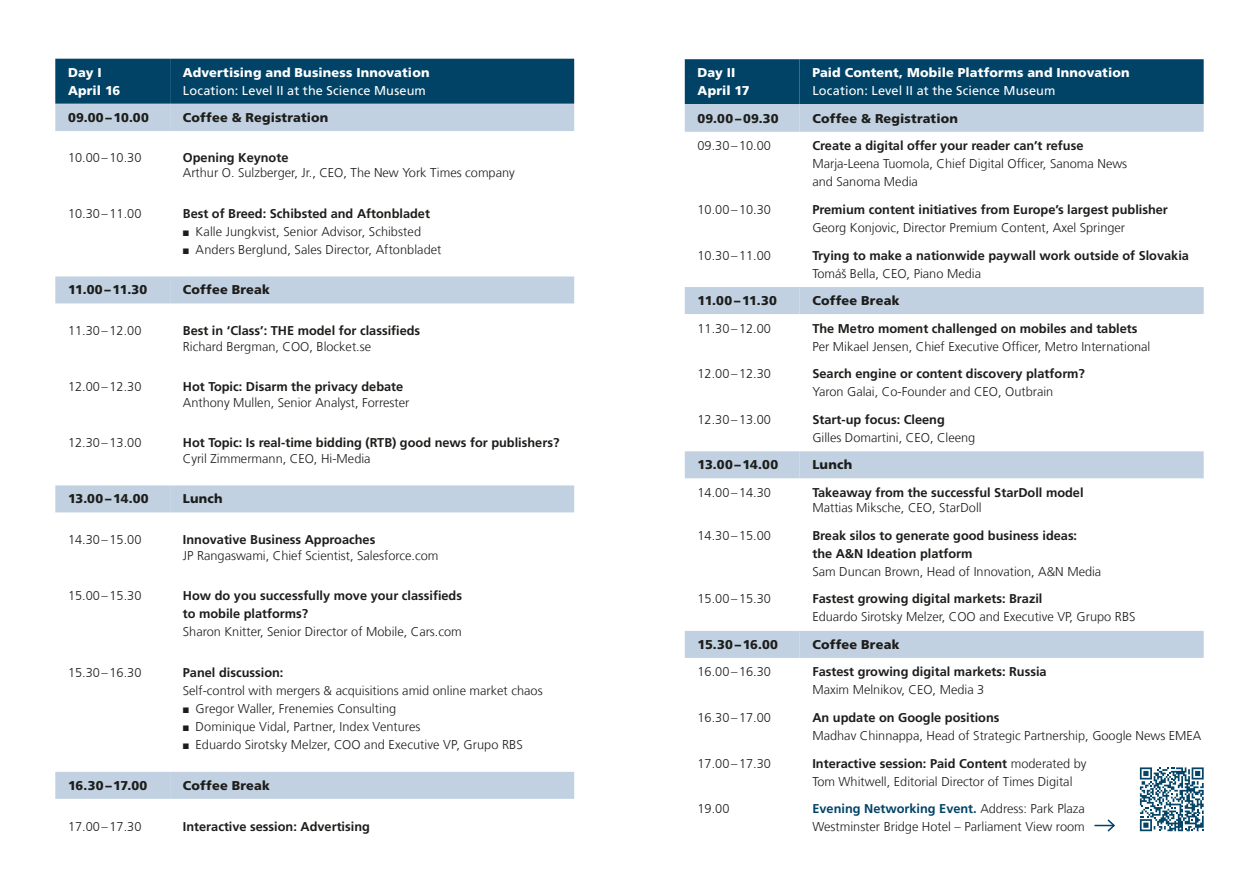
<style>
.page{position:relative;width:1259px;height:893px;background:#fff}
.page>*{position:absolute;margin:0;border:0;box-sizing:border-box;transform-origin:0 0}
.t1{font:300 12.75px/18px "Frutiger LT Com";color:#1d1d1b}
.t2{font:700 12.75px/18px "Frutiger LT Com";color:#1d1d1b}
.t3{font:900 12.75px "Frutiger LT Com";letter-spacing:.015em;color:#1d1d1b}
.t4{font:900 12.75px/18px "Frutiger LT Com";letter-spacing:.01em;color:#fff}
.t5{font:12.75px "Frutiger LT Com";letter-spacing:.01em;color:#fff}
.s1{font-weight:700}
.s2{font-weight:700;color:#004366}
</style>
<div class="page">
<div style="left:55px;top:59px;width:115px;height:45px;background:#004366"></div>
<div style="left:170px;top:59px;width:404px;height:45px;background:#004366"></div>
<div style="left:55px;top:104px;width:115px;height:27px;background:#c1d1e1"></div>
<div style="left:170px;top:104px;width:404px;height:27px;background:#c1d1e1"></div>
<div style="left:55px;top:276px;width:115px;height:27px;background:#c1d1e1"></div>
<div style="left:170px;top:276px;width:404px;height:27px;background:#c1d1e1"></div>
<div style="left:55px;top:485px;width:115px;height:27px;background:#c1d1e1"></div>
<div style="left:170px;top:485px;width:404px;height:27px;background:#c1d1e1"></div>
<div style="left:55px;top:772px;width:115px;height:27px;background:#c1d1e1"></div>
<div style="left:170px;top:772px;width:404px;height:27px;background:#c1d1e1"></div>
<div style="left:685px;top:59px;width:114px;height:45px;background:#004366"></div>
<div style="left:799px;top:59px;width:404px;height:45px;background:#004366"></div>
<div style="left:685px;top:105px;width:114px;height:27px;background:#c1d1e1"></div>
<div style="left:799px;top:105px;width:404px;height:27px;background:#c1d1e1"></div>
<div style="left:685px;top:287px;width:114px;height:27px;background:#c1d1e1"></div>
<div style="left:799px;top:287px;width:404px;height:27px;background:#c1d1e1"></div>
<div style="left:685px;top:451px;width:114px;height:27px;background:#c1d1e1"></div>
<div style="left:799px;top:451px;width:404px;height:27px;background:#c1d1e1"></div>
<div style="left:685px;top:631px;width:114px;height:27px;background:#c1d1e1"></div>
<div style="left:799px;top:631px;width:404px;height:27px;background:#c1d1e1"></div>
<svg style="left:1140px;top:767px;width:63px;height:64px"></svg>
<svg style="left:1094px;top:819px;width:21px;height:13px"></svg>
<p class="t4" style="left:68px;top:63px;width:54px">Day I<br>April 16</p>
<p class="t4" style="left:183px;top:63px;width:248px">Advertising and Business Innovation</p>
<p class="t5" style="left:183px;top:83px;width:244px">Location: Level II at the Science Museum</p>
<p class="t4" style="left:697px;top:64px;width:54px">Day II<br>April 17</p>
<p class="t4" style="left:812px;top:64px;width:319px">Paid Content, Mobile Platforms and Innovation</p>
<p class="t5" style="left:812px;top:83px;width:244px">Location: Level II at the Science Museum</p>
<p class="t3" style="left:68px;top:110px;width:82px">09.00–10.00</p>
<p class="t3" style="left:183px;top:110px;width:147px">Coffee &amp; Registration</p>
<p class="t1" style="left:68px;top:148px;width:75px">10.00 – 10.30</p>
<p class="t2" style="left:183px;top:148px;width:107px">Opening Keynote</p>
<p class="t1" style="left:183px;top:164px;width:333px">Arthur O. Sulzberger, Jr., CEO, The New York Times company</p>
<p class="t1" style="left:68px;top:204px;width:75px">10.30 – 11.00</p>
<p class="t2" style="left:183px;top:204px;width:249px">Best of Breed: Schibsted and Aftonbladet</p>
<p class="t1" style="left:196px;top:222px;width:247px">Kalle Jungkvist, Senior Advisor, Schibsted<br>Anders Berglund, Sales Director, Aftonbladet</p>
<p class="t3" style="left:68px;top:282px;width:81px">11.00–11.30</p>
<p class="t3" style="left:183px;top:282px;width:89px">Coffee Break</p>
<p class="t1" style="left:68px;top:322px;width:75px">11.30 – 12.00</p>
<p class="t2" style="left:183px;top:322px;width:239px">Best in ‘Class’: THE model for classifieds</p>
<p class="t1" style="left:183px;top:337px;width:190px">Richard Bergman, COO, Blocket.se</p>
<p class="t1" style="left:68px;top:378px;width:75px">12.00 – 12.30</p>
<p class="t2" style="left:183px;top:378px;width:222px">Hot Topic: Disarm the privacy debate</p>
<p class="t1" style="left:183px;top:393px;width:228px">Anthony Mullen, Senior Analyst, Forrester</p>
<p class="t1" style="left:68px;top:434px;width:75px">12.30 – 13.00</p>
<p class="t2" style="left:183px;top:434px;width:378px">Hot Topic: Is real-time bidding (RTB) good news for publishers?</p>
<p class="t1" style="left:183px;top:449px;width:189px">Cyril Zimmermann, CEO, Hi-Media</p>
<p class="t3" style="left:68px;top:491px;width:82px">13.00–14.00</p>
<p class="t3" style="left:183px;top:491px;width:41px">Lunch</p>
<p class="t1" style="left:68px;top:531px;width:75px">14.30 – 15.00</p>
<p class="t2" style="left:183px;top:531px;width:194px">Innovative Business Approaches</p>
<p class="t1" style="left:183px;top:546px;width:257px">JP Rangaswami, Chief Scientist, Salesforce.com</p>
<p class="t1" style="left:68px;top:587px;width:75px">15.00 – 15.30</p>
<p class="t2" style="left:183px;top:587px;width:281px">How do you successfully move your classifieds to mobile platforms?</p>
<p class="t1" style="left:183px;top:623px;width:280px">Sharon Knitter, Senior Director of Mobile, Cars.com</p>
<p class="t1" style="left:68px;top:664px;width:75px">15.30 – 16.30</p>
<p class="t2" style="left:183px;top:664px;width:102px">Panel discussion:</p>
<p class="t1" style="left:196px;top:682px;width:348px;text-indent:-13px">Self-control with mergers &amp; acquisitions amid online market chaos Gregor Waller, Frenemies Consulting<br>Dominique Vidal, Partner, Index Ventures<br>Eduardo Sirotsky Melzer, COO and Executive VP, Grupo RBS</p>
<p class="t3" style="left:68px;top:778px;width:81px">16.30–17.00</p>
<p class="t3" style="left:183px;top:778px;width:89px">Coffee Break</p>
<p class="t1" style="left:68px;top:817px;width:75px">17.00 – 17.30</p>
<p class="t2" style="left:183px;top:817px;width:189px">Interactive session: Advertising</p>
<p class="t3" style="left:697px;top:111px;width:83px">09.00–09.30</p>
<p class="t3" style="left:812px;top:111px;width:147px">Coffee &amp; Registration</p>
<p class="t1" style="left:697px;top:137px;width:75px">09.30 – 10.00</p>
<p class="t2" style="left:812px;top:137px;width:272px">Create a digital offer your reader can’t refuse</p>
<p class="t1" style="left:812px;top:155px;width:316px">Marja-Leena Tuomola, Chief Digital Officer, Sanoma News and Sanoma Media</p>
<p class="t1" style="left:697px;top:201px;width:75px">10.00 – 10.30</p>
<p class="t2" style="left:812px;top:201px;width:357px">Premium content initiatives from Europe’s largest publisher</p>
<p class="t1" style="left:812px;top:219px;width:314px">Georg Konjovic, Director Premium Content, Axel Springer</p>
<p class="t1" style="left:697px;top:246px;width:75px">10.30 – 11.00</p>
<p class="t2" style="left:812px;top:246px;width:378px">Trying to make a nationwide paywall work outside of Slovakia</p>
<p class="t1" style="left:812px;top:264px;width:170px">Tomáš Bella, CEO, Piano Media</p>
<p class="t3" style="left:697px;top:293px;width:81px">11.00–11.30</p>
<p class="t3" style="left:812px;top:293px;width:89px">Coffee Break</p>
<p class="t1" style="left:697px;top:319px;width:75px">11.30 – 12.00</p>
<p class="t2" style="left:812px;top:319px;width:326px">The Metro moment challenged on mobiles and tablets</p>
<p class="t1" style="left:812px;top:337px;width:339px">Per Mikael Jensen, Chief Executive Officer, Metro International</p>
<p class="t1" style="left:697px;top:365px;width:75px">12.00 – 12.30</p>
<p class="t2" style="left:812px;top:365px;width:274px">Search engine or content discovery platform?</p>
<p class="t1" style="left:812px;top:383px;width:242px">Yaron Galai, Co-Founder and CEO, Outbrain</p>
<p class="t1" style="left:697px;top:410px;width:75px">12.30 – 13.00</p>
<p class="t2" style="left:812px;top:410px;width:134px">Start-up focus: Cleeng</p>
<p class="t1" style="left:812px;top:428px;width:164px">Gilles Domartini, CEO, Cleeng</p>
<p class="t3" style="left:697px;top:457px;width:82px">13.00–14.00</p>
<p class="t3" style="left:812px;top:457px;width:41px">Lunch</p>
<p class="t1" style="left:697px;top:484px;width:75px">14.00 – 14.30</p>
<p class="t2" style="left:812px;top:483px;width:273px">Takeaway from the successful StarDoll model</p>
<p class="t1" style="left:812px;top:499px;width:171px">Mattias Miksche, CEO, StarDoll</p>
<p class="t1" style="left:697px;top:526px;width:75px">14.30 – 15.00</p>
<p class="t2" style="left:812px;top:526px;width:266px">Break silos to generate good business ideas: the A&amp;N Ideation platform</p>
<p class="t1" style="left:812px;top:562px;width:290px">Sam Duncan Brown, Head of Innovation, A&amp;N Media</p>
<p class="t1" style="left:697px;top:590px;width:75px">15.00 – 15.30</p>
<p class="t2" style="left:812px;top:590px;width:232px">Fastest growing digital markets: Brazil</p>
<p class="t1" style="left:812px;top:608px;width:324px">Eduardo Sirotsky Melzer, COO and Executive VP, Grupo RBS</p>
<p class="t3" style="left:697px;top:637px;width:82px">15.30–16.00</p>
<p class="t3" style="left:812px;top:637px;width:89px">Coffee Break</p>
<p class="t1" style="left:697px;top:663px;width:75px">16.00 – 16.30</p>
<p class="t2" style="left:812px;top:663px;width:236px">Fastest growing digital markets: Russia</p>
<p class="t1" style="left:812px;top:681px;width:173px">Maxim Melnikov, CEO, Media 3</p>
<p class="t1" style="left:697px;top:709px;width:75px">16.30 – 17.00</p>
<p class="t2" style="left:812px;top:709px;width:189px">An update on Google positions</p>
<p class="t1" style="left:812px;top:727px;width:390px">Madhav Chinnappa, Head of Strategic Partnership, Google News EMEA</p>
<p class="t1" style="left:697px;top:754px;width:75px">17.00 – 17.30</p>
<p class="t1" style="left:812px;top:754px;width:276px"><span class="s1">Interactive session: Paid Content</span> moderated by<br>Tom Whitwell, Editorial Director of Times Digital</p>
<p class="t1" style="left:697px;top:800px;width:33px">19.00</p>
<p class="t1" style="left:812px;top:800px;width:274px"><span class="s2">Evening Networking Event.</span> Address: Park Plaza<br>Westminster Bridge Hotel – Parliament View room</p>
</div>
